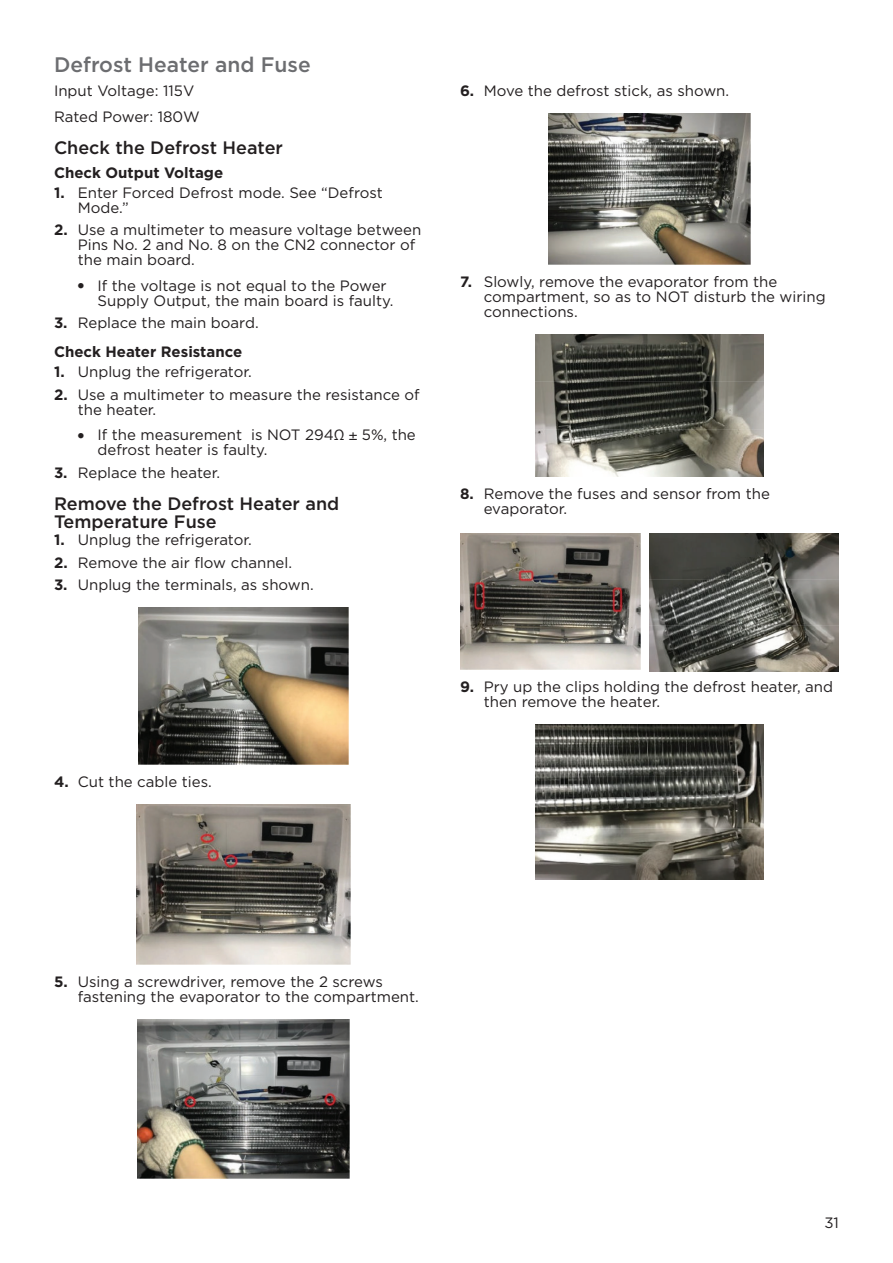
<style>
.page{position:relative;width:893px;height:1263px;background:#fff}
.page>*{position:absolute;margin:0;border:0;box-sizing:border-box;transform-origin:0 0}
.t1{font:500 21px "Gotham";color:#6c6d70}
.t2{font:500 18px/18px "Gotham";color:#231f20}
.t3{font:15px/15px "Gotham";color:#231f20}
.t4{font:700 15px/29.2px "Gotham";color:#231f20}
.s1{font-weight:700}
.s2{font-weight:700;font-size:18px}
.s3{font-weight:400}
.s4{font-family:"Helvetica LT Std"}
</style>
<div class="page">
<img style="left:138px;top:607px;width:211px;height:158px">
<img style="left:137px;top:804px;width:213px;height:160px">
<img style="left:137px;top:1019px;width:213px;height:159px">
<img style="left:548px;top:113px;width:203px;height:152px">
<img style="left:535px;top:334px;width:228px;height:142px">
<img style="left:460px;top:534px;width:181px;height:136px">
<img style="left:649px;top:534px;width:189px;height:137px">
<img style="left:536px;top:724px;width:227px;height:155px">
<h1 class="t1" style="left:54px;top:52px;width:258px">Defrost Heater and Fuse</h1>
<p class="t3" style="left:54px;top:78px;width:147px;line-height:25.5px">Input Voltage: 115V<br>Rated Power: 180W</p>
<p class="t2" style="left:54px;top:138px;width:230px">Check the Defrost Heater</p>
<p class="t4" style="left:54px;top:158px;width:171px">Check Output Voltage</p>
<p class="t3" style="left:78px;top:185px;width:307px;text-indent:-24px"><span class="s1">1.</span> Enter Forced Defrost mode. See “Defrost<br>Mode.”</p>
<p class="t3" style="left:78px;top:222px;width:345px;text-indent:-24px"><span class="s1">2.</span> Use a multimeter to measure voltage between<br>Pins No. 2 and No. 8 on the CN2 connector of the main board.</p>
<p class="t3" style="left:98px;top:278px;width:297px;text-indent:-21px"><span class="s2">•</span> If the voltage is not equal to the Power<br>Supply Output, the main board is faulty.</p>
<p class="t4" style="left:54px;top:308px;width:206px">3. <span class="s3">Replace the main board.<br></span>Check Heater Resistance</p>
<p class="t3" style="left:54px;top:364px;width:199px"><span class="s1">1.</span> Unplug the refrigerator.</p>
<p class="t3" style="left:78px;top:386px;width:343px;text-indent:-24px"><span class="s1">2.</span> Use a multimeter to measure the resistance of the heater.</p>
<p class="t3" style="left:98px;top:427px;width:320px;text-indent:-21px"><span class="s2">•</span> If the measurement is NOT 294<span class="s4">Ω ±</span> 5%, the defrost heater is faulty.</p>
<p class="t3" style="left:54px;top:464px;width:168px"><span class="s1">3.</span> Replace the heater.</p>
<p class="t2" style="left:54px;top:494px;width:287px">Remove the Defrost Heater and<br>Temperature Fuse</p>
<p class="t3" style="left:54px;top:532px;width:199px"><span class="s1">1.</span> Unplug the refrigerator.</p>
<p class="t3" style="left:54px;top:555px;width:240px"><span class="s1">2.</span> Remove the air flow channel.</p>
<p class="t3" style="left:54px;top:577px;width:261px"><span class="s1">3.</span> Unplug the terminals, as shown.</p>
<p class="t3" style="left:54px;top:774px;width:159px"><span class="s1">4.</span> Cut the cable ties.</p>
<p class="t3" style="left:460px;top:83px;width:271px"><span class="s1">6.</span> Move the defrost stick, as shown.</p>
<p class="t3" style="left:484px;top:274px;width:343px;text-indent:-24px"><span class="s1">7.</span> Slowly, remove the evaporator from the compartment, so as to NOT disturb the wiring connections.</p>
<p class="t3" style="left:484px;top:485px;width:288px;text-indent:-24px"><span class="s1">8.</span> Remove the fuses and sensor from the evaporator.</p>
<p class="t3" style="left:484px;top:679px;width:351px;text-indent:-24px"><span class="s1">9.</span> Pry up the clips holding the defrost heater, and then remove the heater.</p>
<p class="t3" style="left:78px;top:974px;width:343px;text-indent:-24px"><span class="s1">5.</span> Using a screwdriver, remove the 2 screws fastening the evaporator to the compartment.</p>
<p class="t3" style="left:824px;top:1214px;width:16px">31</p>
</div>
